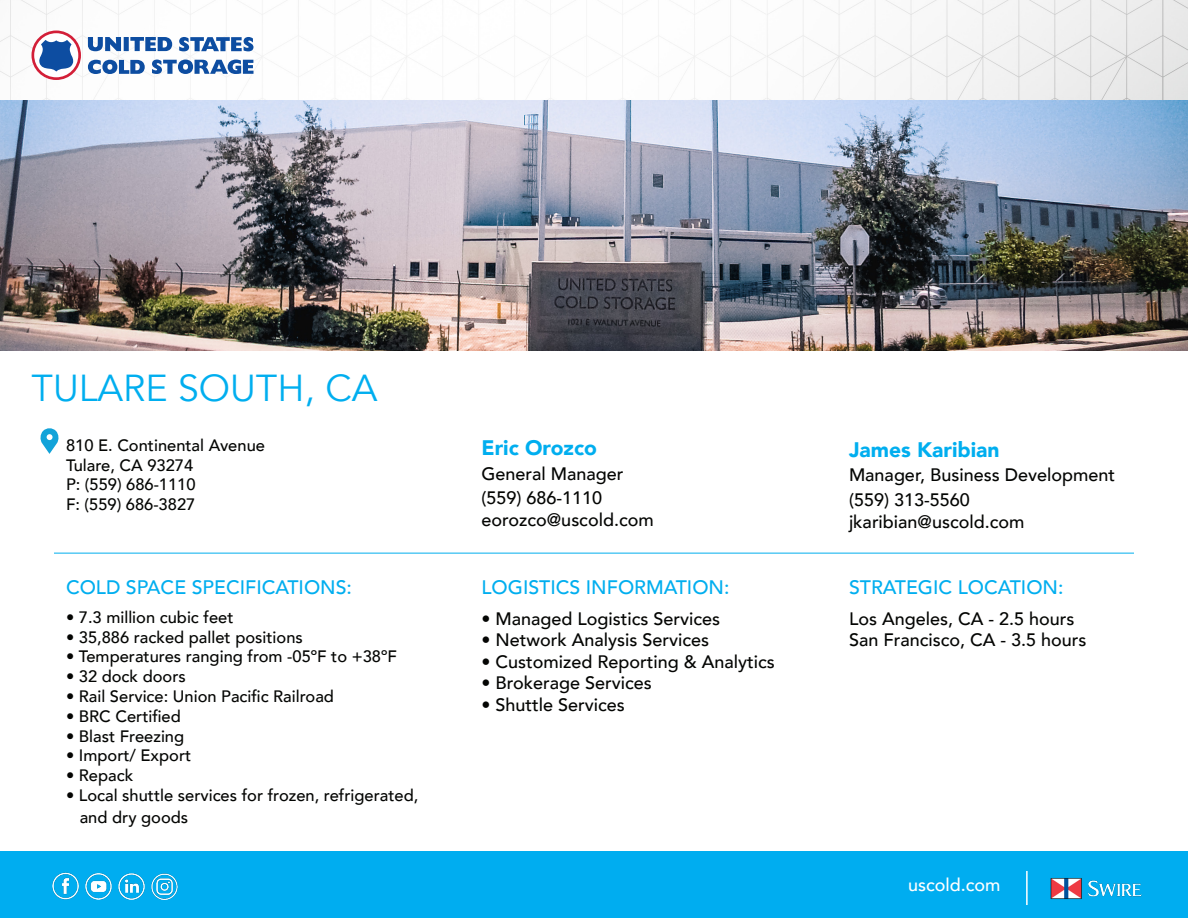
<style>
.page{position:relative;width:1188px;height:918px;background:#fff}
.page>*{position:absolute;margin:0;border:0;box-sizing:border-box;transform-origin:0 0}
.t1{font:37.5px "Avenir";color:#00aeef}
.t2{font:900 21px "Avenir";color:#00aeef}
.t3{font:500 19.5px "Avenir";color:#00aeef}
.t4{font:500 18px "Avenir";color:#040503}
.t5{font:500 18px "Avenir";color:#fff}
.t6{font:500 16.5px "Avenir";color:#040503}
</style>
<div class="page">
<img style="left:0;top:0;width:1188px;height:100px">
<img style="left:0;top:100px;width:1188px;height:251px">
<div style="left:0;top:852px;width:1188px;height:66px;background:#00adf0"></div>
<hr style="left:1026px;top:871px;width:2px;height:34px;background:#fff">
<svg style="left:88px;top:37px;width:84px;height:14px"></svg>
<svg style="left:179px;top:37px;width:75px;height:14px"></svg>
<svg style="left:152px;top:60px;width:101px;height:14px"></svg>
<svg style="left:88px;top:60px;width:57px;height:14px"></svg>
<svg style="left:32px;top:31px;width:49px;height:49px"></svg>
<img style="left:42px;top:851px;width:146px;height:49px">
<svg style="left:40px;top:428px;width:19px;height:26px"></svg>
<hr style="left:54px;top:553px;width:1080px;height:1px;background:#00aeef">
<img style="left:1050px;top:878px;width:92px;height:22px">
<p class="t1" style="left:32px;top:366px;width:348px">TULARE SOUTH, CA</p>
<p class="t6" style="left:66px;top:431px;width:201px">810 E. Continental Avenue</p>
<p class="t6" style="left:66px;top:451px;width:129px">Tulare, CA 93274</p>
<p class="t6" style="left:66px;top:470px;width:131px">P: (559) 686-1110</p>
<p class="t6" style="left:66px;top:490px;width:131px">F: (559) 686-3827</p>
<p class="t3" style="left:66px;top:570px;width:288px">COLD SPACE SPECIFICATIONS:</p>
<p class="t6" style="left:66px;top:603px;width:169px">• 7.3 million cubic feet</p>
<p class="t6" style="left:66px;top:623px;width:238px">• 35,886 racked pallet positions</p>
<p class="t6" style="left:66px;top:642px;width:332px">• Temperatures ranging from -05ºF to +38ºF</p>
<p class="t6" style="left:66px;top:662px;width:121px">• 32 dock doors</p>
<p class="t6" style="left:66px;top:682px;width:270px">• Rail Service: Union Pacific Railroad</p>
<p class="t6" style="left:66px;top:702px;width:116px">• BRC Certified</p>
<p class="t6" style="left:66px;top:722px;width:120px">• Blast Freezing</p>
<p class="t6" style="left:66px;top:741px;width:127px">• Import/ Export</p>
<p class="t6" style="left:66px;top:761px;width:69px">• Repack</p>
<p class="t6" style="left:66px;top:781px;width:354px">• Local shuttle services for frozen, refrigerated,</p>
<p class="t6" style="left:80px;top:803px;width:110px">and dry goods</p>
<p class="t2" style="left:482px;top:430px;width:117px">Eric Orozco</p>
<p class="t4" style="left:482px;top:458px;width:144px">General Manager</p>
<p class="t4" style="left:482px;top:483px;width:122px">(559) 686-1110</p>
<p class="t4" style="left:482px;top:504px;width:174px">eorozco@uscold.com</p>
<p class="t3" style="left:482px;top:570px;width:250px">LOGISTICS INFORMATION:</p>
<p class="t4" style="left:482px;top:603px;width:240px">• Managed Logistics Services</p>
<p class="t4" style="left:482px;top:624px;width:229px">• Network Analysis Services</p>
<p class="t4" style="left:482px;top:646px;width:295px">• Customized Reporting &amp; Analytics</p>
<p class="t4" style="left:482px;top:668px;width:172px">• Brokerage Services</p>
<p class="t4" style="left:482px;top:689px;width:145px">• Shuttle Services</p>
<p class="t2" style="left:849px;top:431px;width:152px">James Karibian</p>
<p class="t4" style="left:849px;top:460px;width:268px">Manager, Business Development</p>
<p class="t4" style="left:849px;top:484px;width:122px">(559) 313-5560</p>
<p class="t4" style="left:849px;top:506px;width:177px">jkaribian@uscold.com</p>
<p class="t3" style="left:849px;top:570px;width:216px">STRATEGIC LOCATION:</p>
<p class="t4" style="left:849px;top:603px;width:227px">Los Angeles, CA - 2.5 hours</p>
<p class="t4" style="left:849px;top:624px;width:239px">San Francisco, CA - 3.5 hours</p>
<p class="t5" style="left:908px;top:869px;width:94px">uscold.com</p>
</div>
